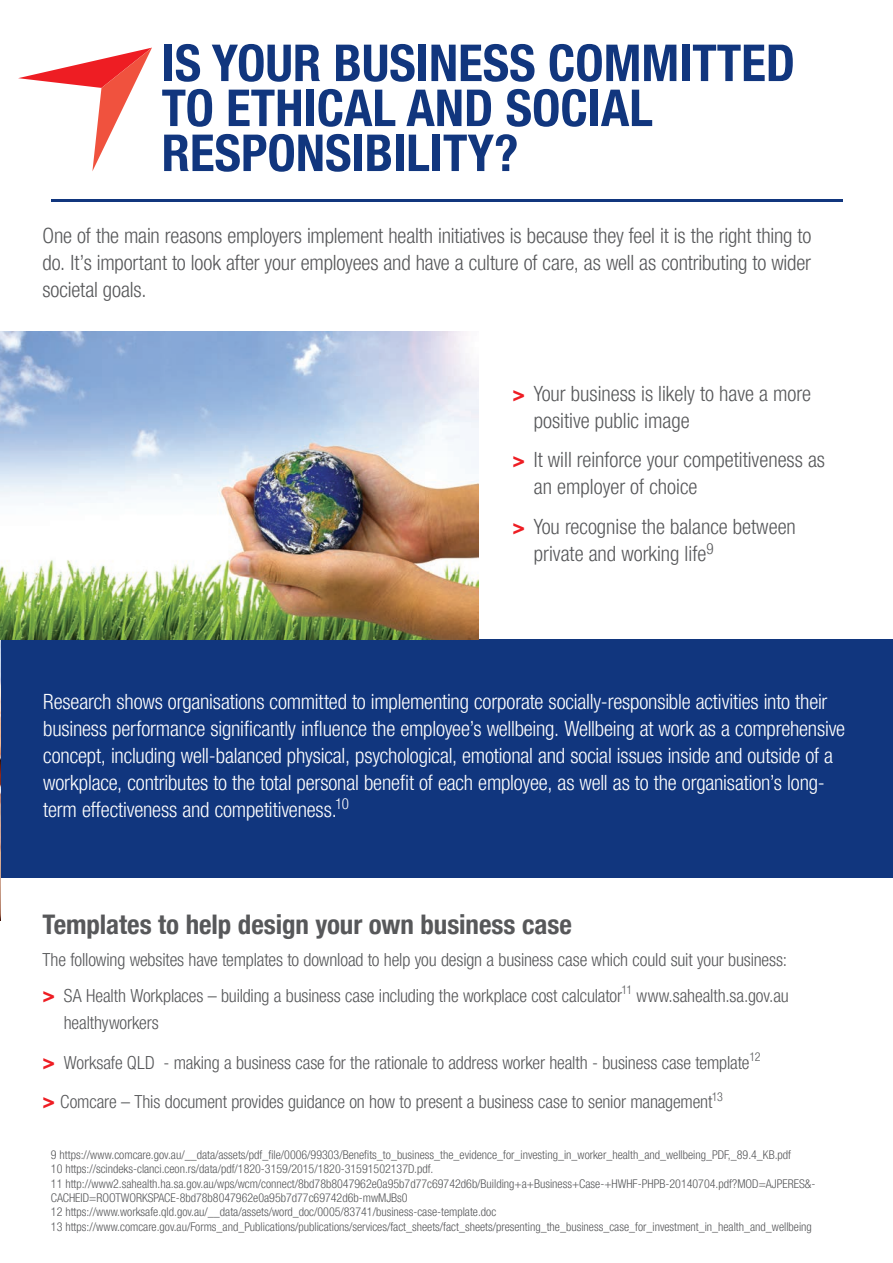
<style>
.page{position:relative;width:893px;height:1263px;background:#fff}
.page>*{position:absolute;margin:0;border:0;box-sizing:border-box;transform-origin:0 0}
.t1{font:700 condensed 51px/45px "Helvetica Neue LTW1 G";color:#11367e}
.t2{font:700 condensed 27px "Helvetica Neue LTW1 G";letter-spacing:-.005em;color:#57585a}
.t3{font:300 condensed 21px/27px "Helvetica Neue LTW1 G";letter-spacing:-.01em;color:#fff}
.t4{font:300 condensed 21px/27px "Helvetica Neue LTW1 G";color:#57585a}
.t5{font:300 condensed 18px/35.5px "Helvetica Neue LTW1 G";letter-spacing:-.01em;color:#57585a}
.t6{font:300 condensed 12px/14.4px "Helvetica Neue LTW1 G";color:#57585a}
.s1{font-weight:700;color:#ee1d23}
.s2{font-weight:700;font-size:21px;color:#ee1d23}
</style>
<div class="page">
<div style="left:1px;top:639px;width:892px;height:239px;background:#11367e"></div>
<svg style="left:18px;top:48px;width:134px;height:123px"></svg>
<hr style="left:51px;top:199px;width:791px;height:3px;background:#11367e">
<img style="left:0;top:639px;width:1px;height:281px">
<img style="left:0;top:332px;width:478px;height:307px">
<h1 class="t1" style="left:162px;top:41px;width:635px">IS YOUR BUSINESS COMMITTED<br>TO ETHICAL AND SOCIAL<br>RESPONSIBILITY?</h1>
<h3 class="t4" style="left:43px;top:222px;width:770px;text-align:justify">One of the main reasons employers implement health initiatives is because they feel it is the right thing to do. It’s important to look after your employees and have a culture of care, as well as contributing to wider societal goals.</h3>
<h3 class="t4" style="left:534px;top:380px;width:279px;text-indent:-21px"><span class="s1">&gt;</span> Your business is likely to have a more positive public image</h3>
<h3 class="t4" style="left:534px;top:447px;width:293px;text-indent:-21px"><span class="s1">&gt;</span> It will reinforce your competitiveness as an employer of choice</h3>
<h3 class="t4" style="left:534px;top:513px;width:264px;text-indent:-21px"><span class="s1">&gt;</span> You recognise the balance between private and working life<sup>9</sup></h3>
<p class="t3" style="left:43px;top:688px;width:803px">Research shows organisations committed to implementing corporate socially-responsible activities into their business performance significantly influence the employee’s wellbeing. Wellbeing at work as a comprehensive concept, including well-balanced physical, psychological, emotional and social issues inside and outside of a workplace, contributes to the total personal benefit of each employee, as well as to the organisation’s long&shy;term effectiveness and competitiveness.<sup>10</sup></p>
<h2 class="t2" style="left:43px;top:908px;width:531px">Templates to help design your own business case</h2>
<h3 class="t5" style="left:43px;top:942px;width:748px">The following websites have templates to download to help you design a business case which could suit your business: <span class="s2">&gt;</span> SA Health Workplaces – building a business case including the workplace cost calculator<sup>11</sup> www.sahealth.sa.gov.au</h3>
<h3 class="t5" style="left:64px;top:1005px;width:96px">healthyworkers</h3>
<h3 class="t5" style="left:43px;top:1044px;width:719px"><span class="s2">&gt;</span> Worksafe QLD - making a business case for the rationale to address worker health - business case template<sup>12</sup></h3>
<h3 class="t5" style="left:43px;top:1084px;width:682px"><span class="s2">&gt;</span> Comcare – This document provides guidance on how to present a business case to senior management<sup>13</sup></h3>
<p class="t6" style="left:51px;top:1147px;width:766px">9 https://www.comcare.gov.au/__data/assets/pdf_file/0006/99303/Benefits_to_business_the_evidence_for_investing_in_worker_health_and_wellbeing_PDF,_89.4_KB.pdf<br>10 https://scindeks-clanci.ceon.rs/data/pdf/1820-3159/2015/1820-31591502137D.pdf.<br>11 http://www2.sahealth.ha.sa.gov.au/wps/wcm/connect/8bd78b8047962e0a95b7d77c69742d6b/Building+a+Business+Case-+HWHF-PHPB-20140704.pdf?MOD=AJPERES&amp;- CACHEID=ROOTWORKSPACE-8bd78b8047962e0a95b7d77c69742d6b-mwMJBs0<br>12 https://www.worksafe.qld.gov.au/__data/assets/word_doc/0005/83741/business-case-template.doc<br>13 https://www.comcare.gov.au/Forms_and_Publications/publications/services/fact_sheets/fact_sheets/presenting_the_business_case_for_investment_in_health_and_wellbeing</p>
</div>
